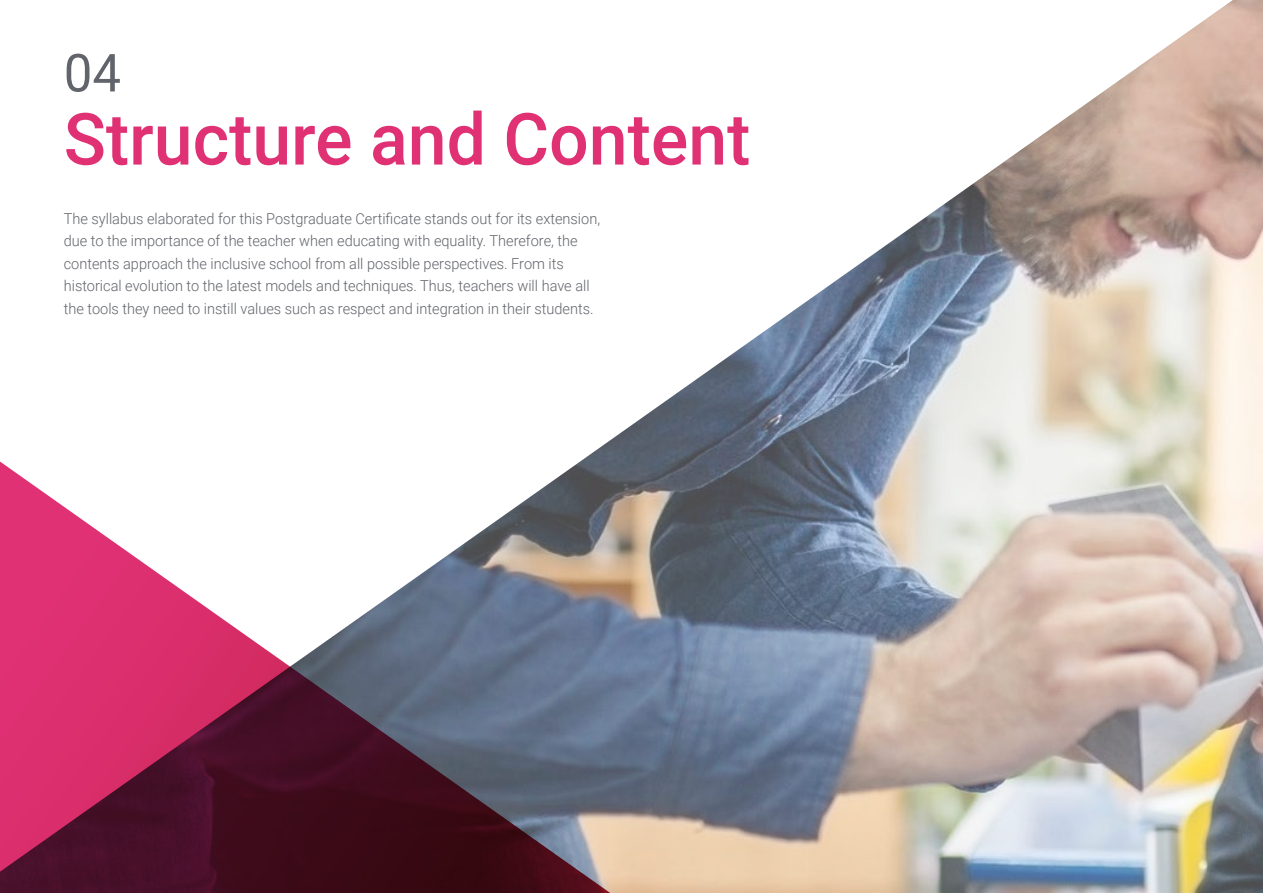
<style>
.page{position:relative;width:1263px;height:893px;background:#fff}
.page>*{position:absolute;margin:0;border:0;box-sizing:border-box;transform-origin:0 0}
.t1{font:500 72px "Roboto";color:#df3174}
.t2{font:52.5px "Roboto";color:#61646a}
.t3{font:300 15px/22.5px "Roboto";color:#61646a}
</style>
<div class="page">
<img style="left:602px;top:0;width:661px;height:893px">
<svg style="left:0;top:446px;width:640px;height:447px"></svg>
<h2 class="t2" style="left:64px;top:36px;width:59px">04</h2>
<h1 class="t1" style="left:64px;top:89px;width:688px">Structure and Content</h1>
<p class="t3" style="left:64px;top:207px;width:538px">The syllabus elaborated for this Postgraduate Certificate stands out for its extension, due to the importance of the teacher when educating with equality. Therefore, the contents approach the inclusive school from all possible perspectives. From its historical evolution to the latest models and techniques. Thus, teachers will have all the tools they need to instill values such as respect and integration in their students.</p>
</div>
